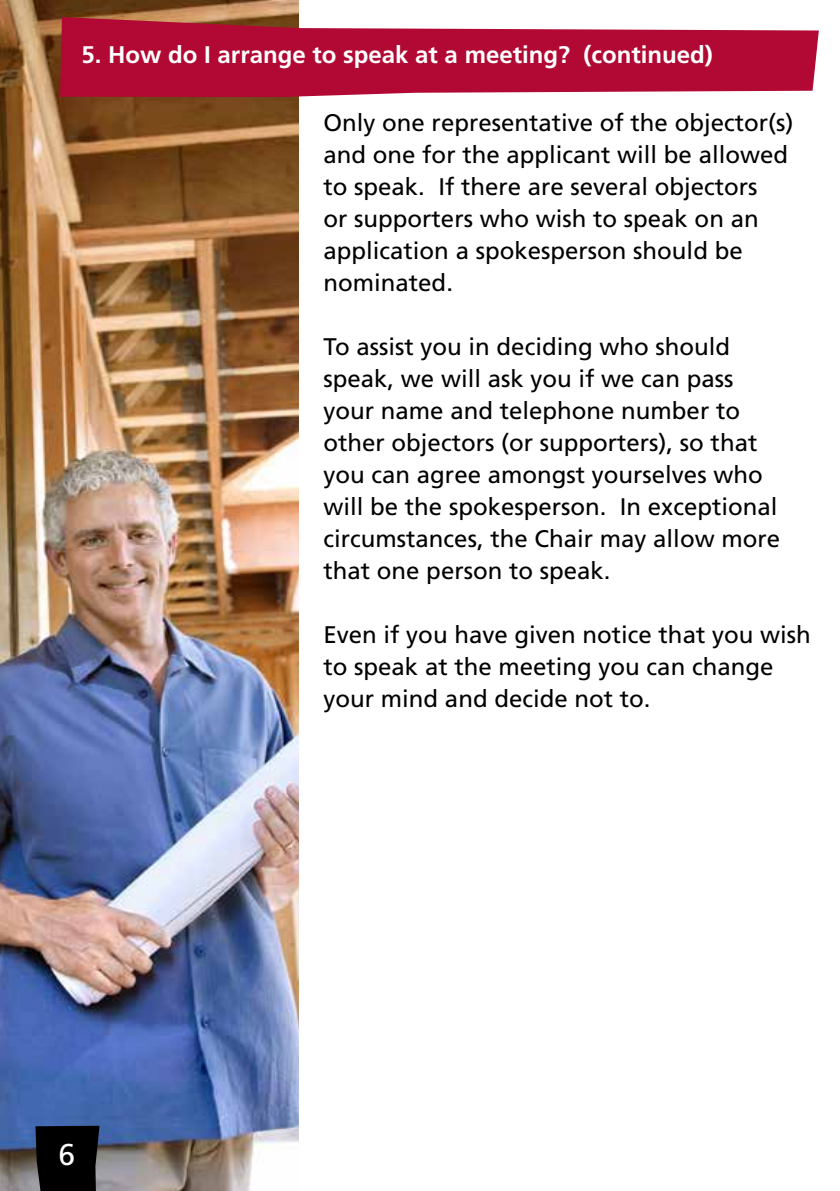
<style>
.page{position:relative;width:840px;height:1191px;background:#fff}
.page>*{position:absolute;margin:0;border:0;box-sizing:border-box;transform-origin:0 0}
.t1{font:30px "Frutiger";color:#fff}
.t2{font:24px/32px "Frutiger";color:#000}
.t3{font:700 24px "Frutiger";color:#fff}
</style>
<div class="page">
<img style="left:0;top:0;width:298px;height:1191px">
<svg style="left:35px;top:1125px;width:64px;height:66px;background:#0a0a0c"></svg>
<svg style="left:60px;top:17px;width:758px;height:80px;background:#bb2f51"></svg>
<p class="t3" style="left:81px;top:41px;width:632px">5. How do I arrange to speak at a meeting? (continued)</p>
<p class="t2" style="left:323px;top:106px;width:471px">Only one representative of the objector(s) and one for the applicant will be allowed to speak. If there are several objectors<br>or supporters who wish to speak on an application a spokesperson should be nominated.</p>
<p class="t2" style="left:323px;top:330px;width:458px">To assist you in deciding who should speak, we will ask you if we can pass your name and telephone number to other objectors (or supporters), so that you can agree amongst yourselves who will be the spokesperson. In exceptional circumstances, the Chair may allow more that one person to speak.</p>
<p class="t2" style="left:323px;top:618px;width:488px">Even if you have given notice that you wish to speak at the meeting you can change your mind and decide not to.</p>
<p class="t1" style="left:58px;top:1137px;width:18px">6</p>
</div>
